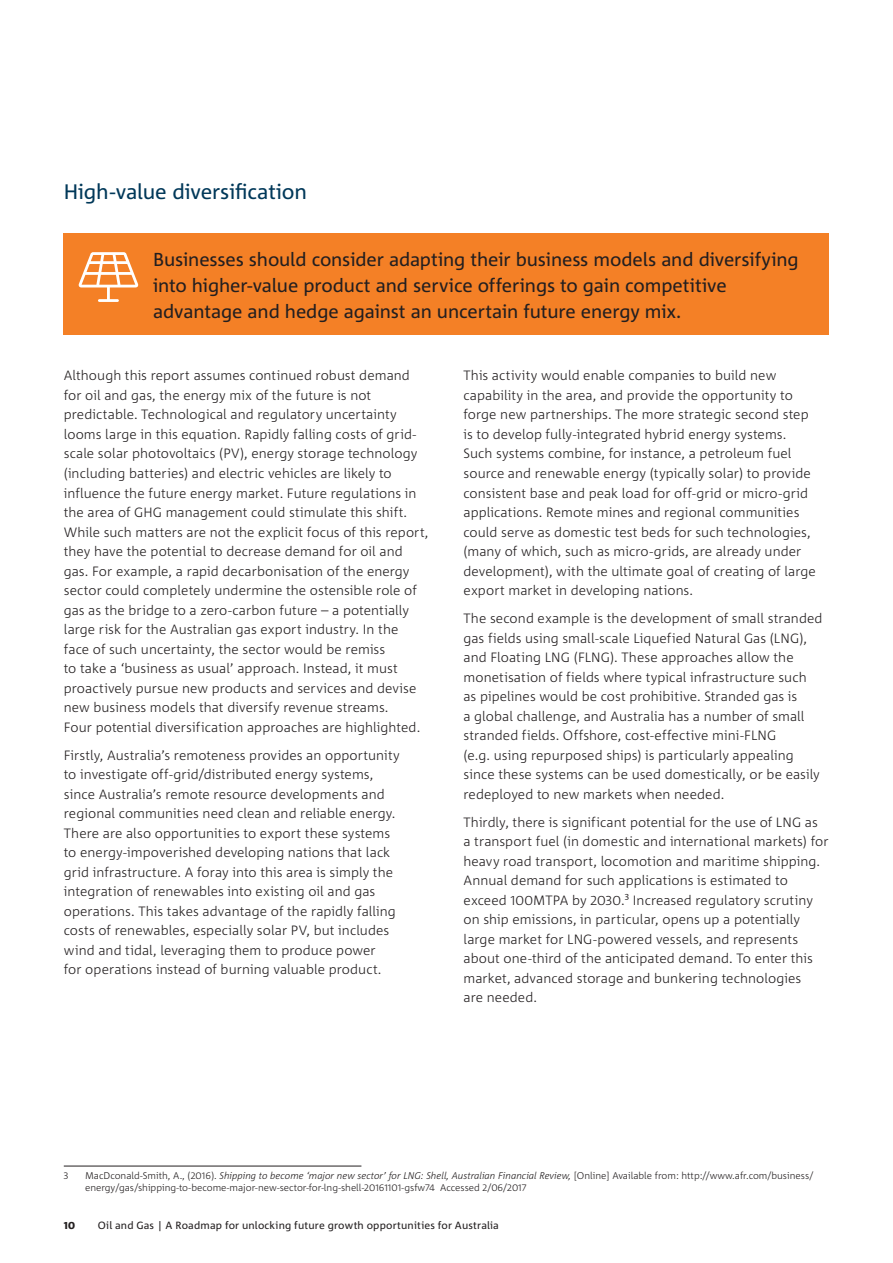
<style>
.page{position:relative;width:893px;height:1263px;background:#fff}
.page>*{position:absolute;margin:0;border:0;box-sizing:border-box;transform-origin:0 0}
.H2_Heading{font:21px "Corpid C1";letter-spacing:-.005em;color:#003859}
.Highlight_boxed_text{font:18.75px/26.2px "Corpid C1";letter-spacing:-.005em;color:#231f20}
.Body_Copy{font:300 13.5px/19.5px "Corpid C1";letter-spacing:.005em;color:#231f20}
.t1{font:10.5px "Corpid C1";letter-spacing:.015em;color:#231f20}
.t2{font:800 10.5px "Corpid C1";color:#231f20}
.t3{font:300 9.75px/11.7px "Corpid C1";color:#231f20}
.s1{font-style:italic}
</style>
<div class="page">
<div style="left:64px;top:234px;width:765px;height:101px;background:#f48026"></div>
<svg style="left:79px;top:252px;width:59px;height:50px"></svg>
<hr style="left:64px;top:1166px;width:297px;height:1px;background:#231f20">
<h2 class="H2_Heading" style="left:64px;top:179px;width:245px">High-value diversification</h2>
<p class="Highlight_boxed_text" style="left:153px;top:245px;width:647px">Businesses should consider adapting their business models and diversifying into higher-value product and service offerings to gain competitive advantage and hedge against an uncertain future energy mix.</p>
<p class="Body_Copy" style="left:64px;top:366px;width:366px">Although this report assumes continued robust demand for oil and gas, the energy mix of the future is not predictable. Technological and regulatory uncertainty looms large in this equation. Rapidly falling costs of grid&shy;scale solar photovoltaics (PV), energy storage technology (including batteries) and electric vehicles are likely to influence the future energy market. Future regulations in the area of GHG management could stimulate this shift.<br>While such matters are not the explicit focus of this report, they have the potential to decrease demand for oil and gas. For example, a rapid decarbonisation of the energy sector could completely undermine the ostensible role of gas as the bridge to a zero-carbon future – a potentially large risk for the Australian gas export industry. In the<br>face of such uncertainty, the sector would be remiss<br>to take a ‘business as usual’ approach. Instead, it must proactively pursue new products and services and devise new business models that diversify revenue streams.<br>Four potential diversification approaches are highlighted.</p>
<p class="Body_Copy" style="left:64px;top:745px;width:337px">Firstly, Australia’s remoteness provides an opportunity to investigate off-grid/distributed energy systems, since Australia’s remote resource developments and regional communities need clean and reliable energy.<br>There are also opportunities to export these systems to energy-impoverished developing nations that lack grid infrastructure. A foray into this area is simply the integration of renewables into existing oil and gas operations. This takes advantage of the rapidly falling costs of renewables, especially solar PV, but includes wind and tidal, leveraging them to produce power<br>for operations instead of burning valuable product.</p>
<p class="Body_Copy" style="left:463px;top:366px;width:354px">This activity would enable companies to build new capability in the area, and provide the opportunity to forge new partnerships. The more strategic second step is to develop fully-integrated hybrid energy systems.<br>Such systems combine, for instance, a petroleum fuel source and renewable energy (typically solar) to provide consistent base and peak load for off-grid or micro-grid applications. Remote mines and regional communities could serve as domestic test beds for such technologies, (many of which, such as micro-grids, are already under development), with the ultimate goal of creating of large export market in developing nations.</p>
<p class="Body_Copy" style="left:463px;top:608px;width:361px">The second example is the development of small stranded gas fields using small-scale Liquefied Natural Gas (LNG), and Floating LNG (FLNG). These approaches allow the monetisation of fields where typical infrastructure such as pipelines would be cost prohibitive. Stranded gas is<br>a global challenge, and Australia has a number of small stranded fields. Offshore, cost-effective mini-FLNG<br>(e.g. using repurposed ships) is particularly appealing since these systems can be used domestically, or be easily redeployed to new markets when needed.</p>
<p class="Body_Copy" style="left:463px;top:812px;width:366px">Thirdly, there is significant potential for the use of LNG as<br>a transport fuel (in domestic and international markets) for heavy road transport, locomotion and maritime shipping.<br>Annual demand for such applications is estimated to exceed 100MTPA by 2030.3 Increased regulatory scrutiny on ship emissions, in particular, opens up a potentially large market for LNG-powered vessels, and represents about one-third of the anticipated demand. To enter this market, advanced storage and bunkering technologies<br>are needed.</p>
<p class="t3" style="left:64px;top:1169px;width:6px">3</p>
<p class="t3" style="left:85px;top:1169px;width:730px">MacDconald-Smith, A., (2016). <span class="s1">Shipping to become ‘major new sector’ for LNG: Shell, Australian Financial Review,</span> [Online] Available from: http://www.afr.com/business/ energy/gas/shipping-to-become-major-new-sector-for-lng-shell-20161101-gsfw74 Accessed 2/06/2017</p>
<p class="t2" style="left:64px;top:1218px;width:13px">10</p>
<p class="t1" style="left:98px;top:1218px;width:403px">Oil and Gas | A Roadmap for unlocking future growth opportunities for Australia</p>
</div>
